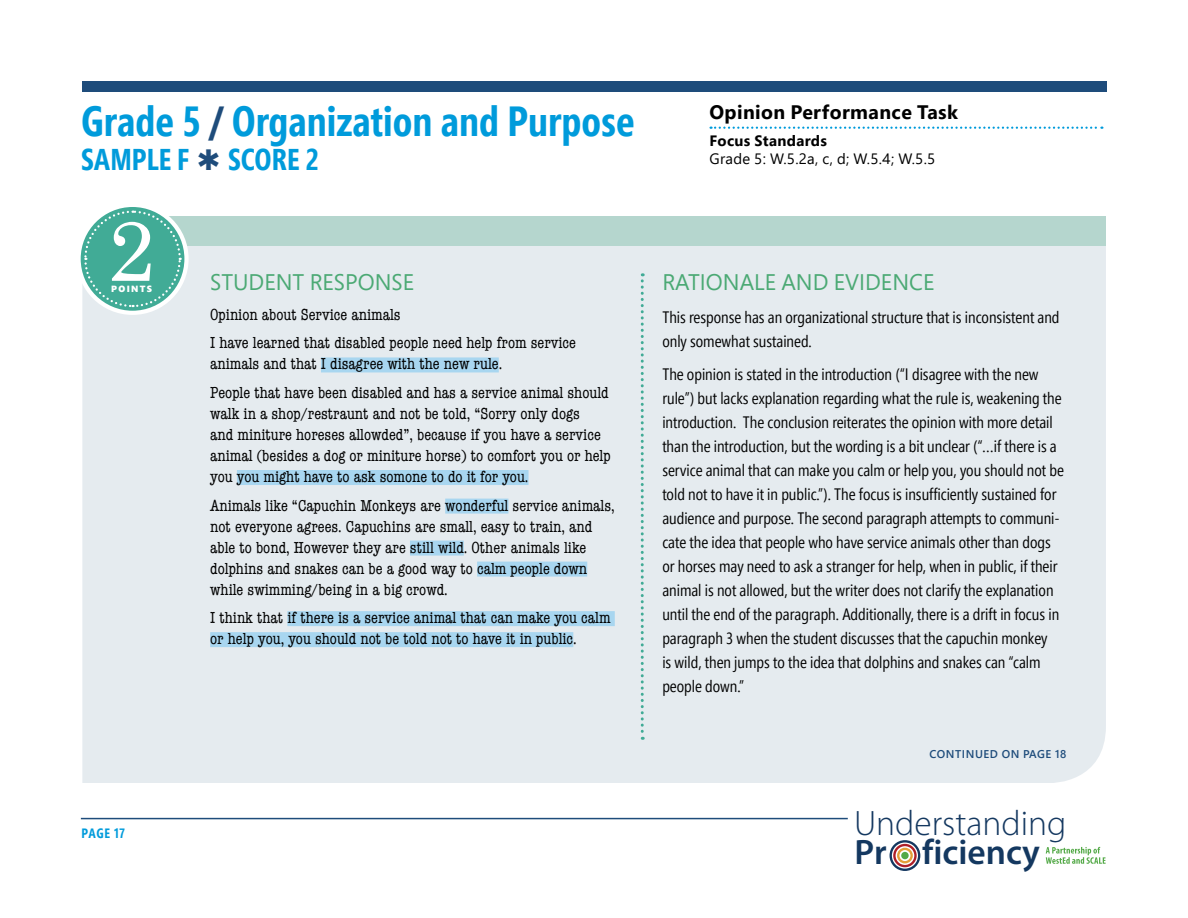
<style>
.page{position:relative;width:1188px;height:918px;background:#fff}
.page>*{position:absolute;margin:0;border:0;box-sizing:border-box;transform-origin:0 0}
.score_numeric{font:85.5px "Century Schoolbook";color:#fff}
.H1_subhead{font:700 42px "Segoe Pro Cond";color:#009bdb}
.t1{font:300 35.4px "Myriad Pro";color:#143860}
.t2{font:600 35.4px "Myriad Pro";color:#143860}
.H1_subhead-2{font:700 30px "Segoe Pro Cond";color:#009bdb}
.Response_Rational_He{font:22.5px "Segoe Pro";color:#4ba974}
.p1_information_heade{font:700 19.5px "Segoe Pro";letter-spacing:.02em;color:#000}
.Rationale_Body{font:16.5px/24px "Segoe Pro Cond";color:#000}
.Student_Response_Bod{font:condensed 16.5px/21px "American Typewriter";color:#000}
.p1_information_heade-2{font:15px/18px "Segoe Pro";letter-spacing:.02em;color:#000}
.t3{font:700 13.5px "Segoe Pro Cond";letter-spacing:.05em;color:#009bdb}
.continued_on_marker{font:600 11.25px "Segoe Pro";letter-spacing:.05em;color:#1e4c7b}
.score_points{font:900 9px "Segoe Pro";letter-spacing:.15em;color:#fff}
.s1{color:#1e4c7b}
.s2{font-weight:700}
</style>
<div class="page">
<hr style="left:81px;top:818px;width:767px;height:1px;background:#1e4c7b">
<svg style="left:1046px;top:847px;width:60px;height:17px"></svg>
<div style="left:890px;top:840px;width:30px;height:31px;border:2px solid #143860;border-radius:50%"></div>
<div style="left:893px;top:844px;width:24px;height:23px;border:2px solid #ad1f28;border-radius:50%"></div>
<div style="left:897px;top:848px;width:16px;height:15px;border:2px solid #e49f39;border-radius:50%"></div>
<div style="left:901px;top:852px;width:8px;height:7px;background:#53a947;border-radius:50%"></div>
<div style="left:82px;top:81px;width:1025px;height:10px;background:#1e4c7b"></div>
<div style="left:82px;top:246px;width:1024px;height:537px;background:#e5ebef"></div>
<div style="left:141px;top:217px;width:965px;height:29px;background:#b5d6ce"></div>
<svg style="left:79px;top:205px;width:108px;height:108px"></svg>
<div style="left:77px;top:203px;width:112px;height:112px;border:4px solid #fff;border-radius:50%"></div>
<svg style="left:83px;top:209px;width:99px;height:99px"></svg>
<svg style="left:711px;top:127px;width:391px;height:2px"></svg>
<div style="left:321px;top:357px;width:178px;height:15px;background:#a8d6f0"></div>
<div style="left:237px;top:470px;width:292px;height:15px;background:#a8d6f0"></div>
<div style="left:445px;top:499px;width:63px;height:15px;background:#a8d6f0"></div>
<div style="left:410px;top:541px;width:54px;height:15px;background:#a8d6f0"></div>
<div style="left:477px;top:562px;width:110px;height:15px;background:#a8d6f0"></div>
<div style="left:287px;top:611px;width:328px;height:15px;background:#a8d6f0"></div>
<div style="left:210px;top:632px;width:363px;height:15px;background:#a8d6f0"></div>
<svg style="left:641px;top:273px;width:3px;height:467px"></svg>
<h2 class="H1_subhead" style="left:81px;top:95px;width:555px">Grade 5 <span class="s1">/</span> Organization and Purpose</h2>
<h2 class="H1_subhead-2" style="left:81px;top:141px;width:239px">SAMPLE F <span class="s1">✱</span> SCORE 2</h2>
<h2 class="score_numeric" style="left:108px;top:197px;width:49px">2</h2>
<h2 class="score_points" style="left:111px;top:283px;width:42px">POINTS</h2>
<p class="Response_Rational_He" style="left:210px;top:267px;width:205px">STUDENT RESPONSE</p>
<p class="Student_Response_Bod" style="left:210px;top:303px;width:192px">Opinion about Service animals</p>
<p class="Student_Response_Bod" style="left:210px;top:332px;width:367px">I have learned that disabled people need help from service animals and that I disagree with the new rule.</p>
<p class="Student_Response_Bod" style="left:210px;top:382px;width:402px">People that have been disabled and has a service animal should walk in a shop/restraunt and not be told, “Sorry only dogs<br>and miniture horeses allowded”, because if you have a service animal (besides a dog or miniture horse) to comfort you or help you you might have to ask somone to do it for you.</p>
<p class="Student_Response_Bod" style="left:210px;top:494px;width:406px">Animals like “Capuchin Monkeys are wonderful service animals, not everyone agrees. Capuchins are small, easy to train, and able to bond, However they are still wild. Other animals like dolphins and snakes can be a good way to calm people down while swimming/being in a big crowd.</p>
<p class="Student_Response_Bod" style="left:210px;top:607px;width:402px">I think that if there is a service animal that can make you calm or help you, you should not be told not to have it in public.</p>
<p class="t3" style="left:82px;top:825px;width:45px">PAGE 17</p>
<h2 class="p1_information_heade" style="left:709px;top:98px;width:250px">Opinion Performance Task</h2>
<h2 class="p1_information_heade-2" style="left:709px;top:131px;width:227px"><span class="s2">Focus Standards<br></span>Grade 5: W.5.2a, c, d; W.5.4; W.5.5</h2>
<p class="Response_Rational_He" style="left:662px;top:267px;width:274px">RATIONALE AND EVIDENCE</p>
<p class="Rationale_Body" style="left:662px;top:305px;width:399px">This response has an organizational structure that is inconsistent and only somewhat sustained.</p>
<p class="Rationale_Body" style="left:662px;top:362px;width:403px">The opinion is stated in the introduction (“I disagree with the new rule”) but lacks explanation regarding what the rule is, weakening the introduction. The conclusion reiterates the opinion with more detail than the introduction, but the wording is a bit unclear (“…if there is a service animal that can make you calm or help you, you should not be told not to have it in public.”). The focus is insufficiently sustained for audience and purpose. The second paragraph attempts to communi&shy;cate the idea that people who have service animals other than dogs or horses may need to ask a stranger for help, when in public, if their animal is not allowed, but the writer does not clarify the explanation until the end of the paragraph. Additionally, there is a drift in focus in paragraph 3 when the student discusses that the capuchin monkey<br>is wild, then jumps to the idea that dolphins and snakes can “calm people down.”</p>
<h2 class="continued_on_marker" style="left:930px;top:746px;width:138px">CONTINUED ON PAGE 18</h2>
<h3 class="t1" style="left:854px;top:802px;width:214px">Understanding</h3>
<h3 class="t2" style="left:854px;top:830px;width:187px">Pr ficiency</h3>
</div>
